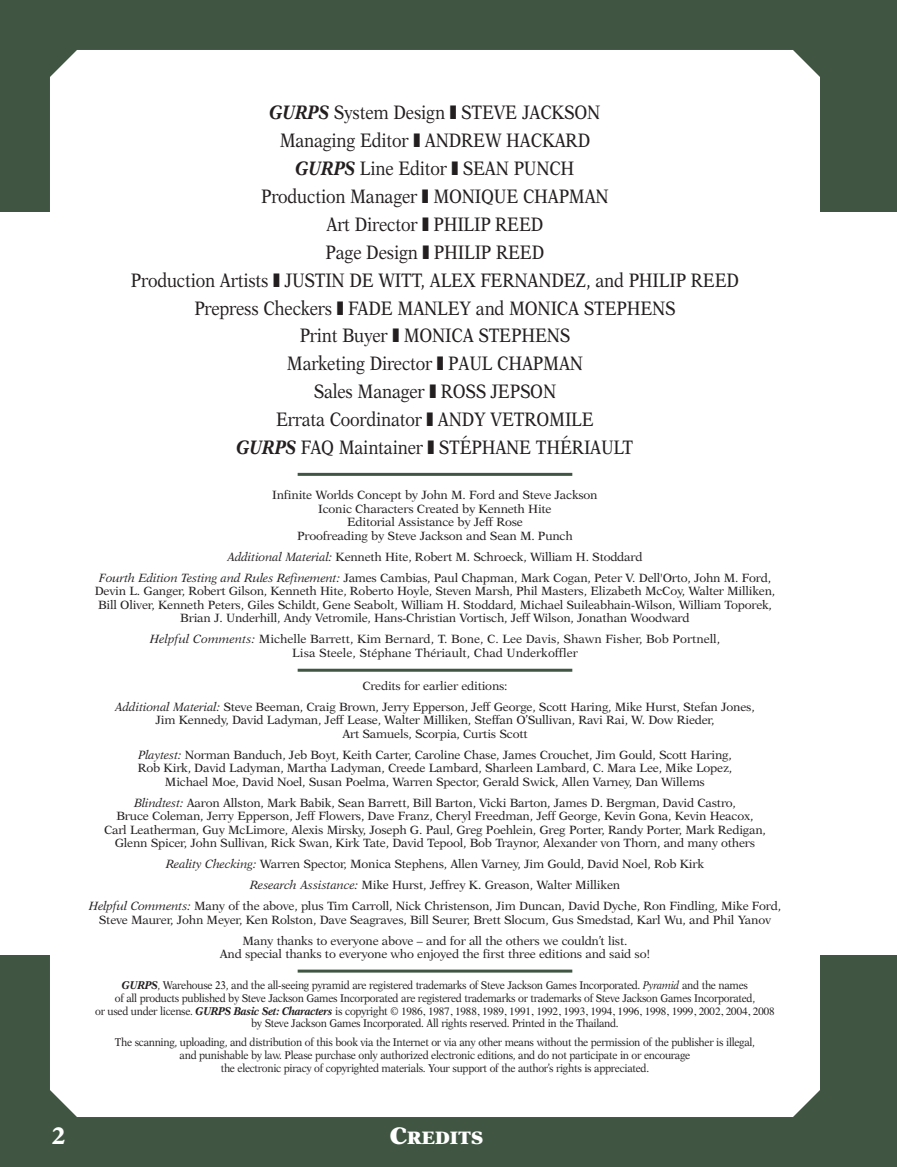
<style>
.page{position:relative;width:897px;height:1167px;background:#fff}
.page>*{position:absolute;margin:0;border:0;box-sizing:border-box;transform-origin:0 0}
.t1{font:700 24px "New Aster";color:#fff}
.t2{font:19.5px/27.9px "New Aster";letter-spacing:-.01em;color:#231f20;text-align:center;scale:.85 1}
.t3{font:900 18px "New Aster";color:#fff}
.t4{font:18px "New Aster";color:#231f20}
.t5{font:12px/13.5px "New Aster";letter-spacing:-.015em;color:#231f20;text-align:center}
.t6{font:11.25px/12.8px "New Aster";letter-spacing:-.03em;color:#231f20;text-align:center;scale:.9 1}
.t7{font:11.25px "Times";letter-spacing:-.02em;color:#231f20}
.s1{font-weight:700;font-style:italic}
.s2{font-style:italic}
.s3{font-family:"New Aster"}
.s4{font-family:"New Aster";font-weight:700;font-style:italic}
.s5{font-size:24px}
</style>
<div class="page">
<div style="left:0;top:0;width:896px;height:1166px;background:#405642"></div>
<div style="left:50px;top:50px;width:769px;height:1066px;background:#fff"></div>
<div style="left:0;top:212px;width:896px;height:742px;background:#fff"></div>
<div style="left:77px;top:678px;width:715px;height:285px;background:#fff"></div>
<hr style="left:297px;top:473px;width:275px;height:3px;background:#405642">
<hr style="left:297px;top:668px;width:275px;height:3px;background:#405642">
<hr style="left:297px;top:969px;width:275px;height:3px;background:#405642">
<p class="t2" style="left:131px;top:100px;width:717px"><span class="s1">GURPS</span> System Design ❚ STEVE JACKSON<br>Managing Editor ❚ ANDREW HACKARD<br><span class="s1">GURPS</span> Line Editor ❚ SEAN PUNCH<br>Production Manager ❚ MONIQUE CHAPMAN<br>Art Director ❚ PHILIP REED<br>Page Design ❚ PHILIP REED<br>Production Artists ❚ JUSTIN DE WITT, ALEX FERNANDEZ, and PHILIP REED Prepress Checkers ❚ FADE MANLEY and MONICA STEPHENS<br>Print Buyer ❚ MONICA STEPHENS<br>Marketing Director ❚ PAUL CHAPMAN<br>Sales Manager ❚ ROSS JEPSON<br>Errata Coordinator ❚ ANDY VETROMILE<br><span class="s1">GURPS</span> FAQ Maintainer ❚ STEPHANE THERIAULT</p>
<h3 class="t4" style="left:461px;top:434px;width:7px">´</h3>
<h3 class="t4" style="left:562px;top:433px;width:7px">´</h3>
<p class="t5" style="left:272px;top:489px;width:327px">Infinite Worlds Concept by John M. Ford and Steve Jackson Iconic Characters Created by Kenneth Hite<br>Editorial Assistance by Jeff Rose<br>Proofreading by Steve Jackson and Sean M. Punch</p>
<p class="t5" style="left:99px;top:547px;width:673px;line-height:21px"><span class="s2">Additional Material:</span> Kenneth Hite, Robert M. Schroeck, William H. Stoddard<br><span class="s2">Fourth Edition Testing and Rules Refinement:</span> James Cambias, Paul Chapman, Mark Cogan, Peter V. Dell'Orto, John M. Ford,</p>
<p class="t5" style="left:95px;top:585px;width:682px">Devin L. Ganger, Robert Gilson, Kenneth Hite, Roberto Hoyle, Steven Marsh, Phil Masters, Elizabeth McCoy, Walter Milliken,<br>Bill Oliver, Kenneth Peters, Giles Schildt, Gene Seabolt, William H. Stoddard, Michael Suileabhain-Wilson, William Toporek,<br>Brian J. Underhill, Andy Vetromile, Hans-Christian Vortisch, Jeff Wilson, Jonathan Woodward</p>
<p class="t5" style="left:150px;top:633px;width:571px"><span class="s2">Helpful Comments:</span> Michelle Barrett, Kim Bernard, T. Bone, C. Lee Davis, Shawn Fisher, Bob Portnell,<br>Lisa Steele, Stéphane Thériault, Chad Underkoffler</p>
<p class="t5" style="left:115px;top:675px;width:641px;line-height:21px">Credits for earlier editions:<br><span class="s2">Additional Material:</span> Steve Beeman, Craig Brown, Jerry Epperson, Jeff George, Scott Haring, Mike Hurst, Stefan Jones,</p>
<p class="t5" style="left:155px;top:714px;width:560px">Jim Kennedy, David Ladyman, Jeff Lease, Walter Milliken, Steffan O’Sullivan, Ravi Rai, W. Dow Rieder,<br>Art Samuels, Scorpia, Curtis Scott</p>
<p class="t5" style="left:138px;top:748px;width:595px"><span class="s2">Playtest:</span> Norman Banduch, Jeb Boyt, Keith Carter, Caroline Chase, James Crouchet, Jim Gould, Scott Haring,<br>Rob Kirk, David Ladyman, Martha Ladyman, Creede Lambard, Sharleen Lambard, C. Mara Lee, Mike Lopez,<br>Michael Moe, David Noel, Susan Poelma, Warren Spector, Gerald Swick, Allen Varney, Dan Willems</p>
<p class="t5" style="left:104px;top:796px;width:663px"><span class="s2">Blindtest:</span> Aaron Allston, Mark Babik, Sean Barrett, Bill Barton, Vicki Barton, James D. Bergman, David Castro,<br>Bruce Coleman, Jerry Epperson, Jeff Flowers, Dave Franz, Cheryl Freedman, Jeff George, Kevin Gona, Kevin Heacox, Carl Leatherman, Guy McLimore, Alexis Mirsky, Joseph G. Paul, Greg Poehlein, Greg Porter, Randy Porter, Mark Redigan, Glenn Spicer, John Sullivan, Rick Swan, Kirk Tate, David Tepool, Bob Traynor, Alexander von Thorn, and many others</p>
<p class="t5" style="left:89px;top:854px;width:693px;line-height:21px"><span class="s2">Reality Checking:</span> Warren Spector, Monica Stephens, Allen Varney, Jim Gould, David Noel, Rob Kirk<br><span class="s2">Research Assistance:</span> Mike Hurst, Jeffrey K. Greason, Walter Milliken<br><span class="s2">Helpful Comments:</span> Many of the above, plus Tim Carroll, Nick Christenson, Jim Duncan, David Dyche, Ron Findling, Mike Ford,</p>
<p class="t5" style="left:99px;top:909px;width:673px;line-height:21px">Steve Maurer, John Meyer, Ken Rolston, Dave Seagraves, Bill Seurer, Brett Slocum, Gus Smedstad, Karl Wu, and Phil Yanov<br>Many thanks to everyone above – and for all the others we couldn’t list.</p>
<p class="t5" style="left:220px;top:948px;width:432px">And special thanks to everyone who enjoyed the first three editions and said so!</p>
<p class="t6" style="left:115px;top:979px;width:713px"><span class="s1">GURPS</span>, Warehouse 23, and the all-seeing pyramid are registered trademarks of Steve Jackson Games Incorporated. <span class="s2">Pyramid</span> and the names<br>of all products published by Steve Jackson Games Incorporated are registered trademarks or trademarks of Steve Jackson Games Incorporated,</p>
<p class="t7" style="left:95px;top:1006px;width:681px"><span class="s3">or used under license.</span> <span class="s4">GURPS Basic Set: Characters</span> <span class="s3">is copyright ©</span> 1986, 1987, 1988, 1989, 1991, 1992, 1993, 1994, 1996, 1998, 1999, 2002, 2004, 2008</p>
<p class="t6" style="left:115px;top:1015px;width:712px;line-height:18.8px">by Steve Jackson Games Incorporated. All rights reserved. Printed in the Thailand.<br>The scanning, uploading, and distribution of this book via the Internet or via any other means without the permission of the publisher is illegal,</p>
<p class="t6" style="left:180px;top:1049px;width:569px">and punishable by law. Please purchase only authorized electronic editions, and do not participate in or encourage the electronic piracy of copyrighted materials. Your support of the author’s rights is appreciated.</p>
<h1 class="t1" style="left:51px;top:1125px;width:16px">2</h1>
<h3 class="t3" style="left:390px;top:1129px;width:95px"><span class="s5">C</span>REDITS</h3>
</div>
